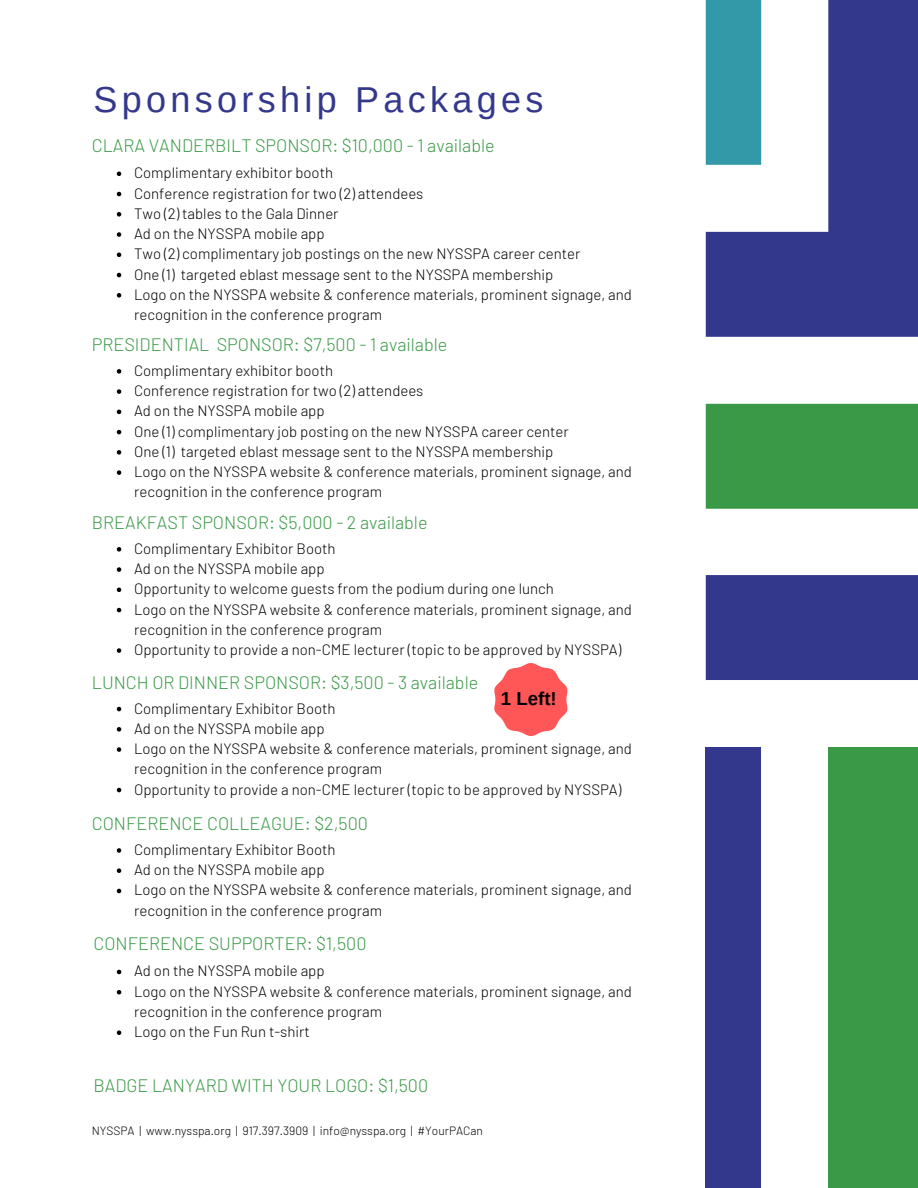
<style>
.page{position:relative;width:918px;height:1188px;background:#fff}
.page>*{position:absolute;margin:0;border:0;box-sizing:border-box;transform-origin:0 0}
.t1{font:36px "Arimo";letter-spacing:.12em;color:#33388c}
.t2{font:700 18.6px "Arimo";color:#000}
.t3{font:300 18px "Barlow";color:#3a9947}
.t4{font:300 15px/20.2px "Barlow";color:#000}
.t5{font:300 12px "Barlow";color:#000}
</style>
<div class="page">
<div style="left:706px;top:575px;width:212px;height:105px;background:#33388c"></div>
<div style="left:706px;top:403px;width:212px;height:106px;background:#3a9947"></div>
<svg style="left:706px;top:0;width:212px;height:337px;fill:#33388c"></svg>
<div style="left:706px;top:0;width:55px;height:165px;background:#3398a8"></div>
<div style="left:828px;top:747px;width:90px;height:441px;background:#3a9947"></div>
<div style="left:706px;top:747px;width:55px;height:441px;background:#33388c"></div>
<svg style="left:117px;top:172px;width:4px;height:4px"></svg>
<svg style="left:117px;top:192px;width:4px;height:4px"></svg>
<svg style="left:117px;top:212px;width:4px;height:5px"></svg>
<svg style="left:117px;top:232px;width:4px;height:5px"></svg>
<svg style="left:117px;top:253px;width:4px;height:4px"></svg>
<svg style="left:117px;top:273px;width:4px;height:4px"></svg>
<svg style="left:117px;top:293px;width:4px;height:5px"></svg>
<svg style="left:117px;top:369px;width:4px;height:5px"></svg>
<svg style="left:117px;top:389px;width:4px;height:5px"></svg>
<svg style="left:117px;top:410px;width:4px;height:4px"></svg>
<svg style="left:117px;top:430px;width:4px;height:4px"></svg>
<svg style="left:117px;top:450px;width:4px;height:5px"></svg>
<svg style="left:117px;top:470px;width:4px;height:5px"></svg>
<svg style="left:494px;top:663px;width:74px;height:73px"></svg>
<svg style="left:117px;top:547px;width:4px;height:5px"></svg>
<svg style="left:117px;top:567px;width:4px;height:5px"></svg>
<svg style="left:117px;top:588px;width:4px;height:4px"></svg>
<svg style="left:117px;top:608px;width:4px;height:4px"></svg>
<svg style="left:117px;top:648px;width:4px;height:5px"></svg>
<svg style="left:117px;top:707px;width:4px;height:4px"></svg>
<svg style="left:117px;top:727px;width:4px;height:5px"></svg>
<svg style="left:117px;top:747px;width:4px;height:5px"></svg>
<svg style="left:117px;top:788px;width:4px;height:4px"></svg>
<svg style="left:117px;top:848px;width:4px;height:5px"></svg>
<svg style="left:117px;top:868px;width:4px;height:5px"></svg>
<svg style="left:117px;top:889px;width:4px;height:4px"></svg>
<svg style="left:117px;top:970px;width:4px;height:4px"></svg>
<svg style="left:117px;top:990px;width:4px;height:4px"></svg>
<svg style="left:117px;top:1030px;width:4px;height:5px"></svg>
<h1 class="t1" style="left:94px;top:79px;width:452px">Sponsorship Packages</h1>
<p class="t3" style="left:92px;top:134px;width:404px">CLARA VANDERBILT SPONSOR: $10,000 - 1 available</p>
<p class="t4" style="left:134px;top:162px;width:499px">Complimentary exhibitor booth<br>Conference registration for two (2) attendees<br>Two (2) tables to the Gala Dinner<br>Ad on the NYSSPA mobile app<br>Two (2) complimentary job postings on the new NYSSPA career center<br>One (1) targeted eblast message sent to the NYSSPA membership<br>Logo on the NYSSPA website &amp; conference materials, prominent signage, and recognition in the conference program</p>
<p class="t3" style="left:92px;top:333px;width:357px">PRESIDENTIAL SPONSOR: $7,500 - 1 available</p>
<p class="t4" style="left:134px;top:360px;width:499px">Complimentary exhibitor booth<br>Conference registration for two (2) attendees<br>Ad on the NYSSPA mobile app<br>One (1) complimentary job posting on the new NYSSPA career center<br>One (1) targeted eblast message sent to the NYSSPA membership<br>Logo on the NYSSPA website &amp; conference materials, prominent signage, and recognition in the conference program</p>
<p class="t3" style="left:92px;top:511px;width:337px">BREAKFAST SPONSOR: $5,000 - 2 available</p>
<p class="t4" style="left:134px;top:538px;width:499px">Complimentary Exhibitor Booth<br>Ad on the NYSSPA mobile app<br>Opportunity to welcome guests from the podium during one lunch<br>Logo on the NYSSPA website &amp; conference materials, prominent signage, and recognition in the conference program<br>Opportunity to provide a non-CME lecturer (topic to be approved by NYSSPA)</p>
<p class="t3" style="left:92px;top:671px;width:388px">LUNCH OR DINNER SPONSOR: $3,500 - 3 available</p>
<p class="t4" style="left:134px;top:697px;width:499px">Complimentary Exhibitor Booth<br>Ad on the NYSSPA mobile app<br>Logo on the NYSSPA website &amp; conference materials, prominent signage, and recognition in the conference program<br>Opportunity to provide a non-CME lecturer (topic to be approved by NYSSPA)</p>
<p class="t3" style="left:92px;top:812px;width:278px">CONFERENCE COLLEAGUE: $2,500</p>
<p class="t4" style="left:134px;top:839px;width:499px">Complimentary Exhibitor Booth<br>Ad on the NYSSPA mobile app<br>Logo on the NYSSPA website &amp; conference materials, prominent signage, and recognition in the conference program</p>
<p class="t3" style="left:94px;top:932px;width:274px">CONFERENCE SUPPORTER: $1,500</p>
<p class="t4" style="left:134px;top:960px;width:499px">Ad on the NYSSPA mobile app<br>Logo on the NYSSPA website &amp; conference materials, prominent signage, and recognition in the conference program<br>Logo on the Fun Run t-shirt</p>
<p class="t3" style="left:94px;top:1074px;width:336px">BADGE LANYARD WITH YOUR LOGO: $1,500</p>
<p class="t2" style="left:501px;top:688px;width:57px">1 Left!</p>
<p class="t5" style="left:92px;top:1123px;width:393px">NYSSPA | www.nysspa.org | 917.397.3909 | info@nysspa.org | #YourPACan</p>
</div>
